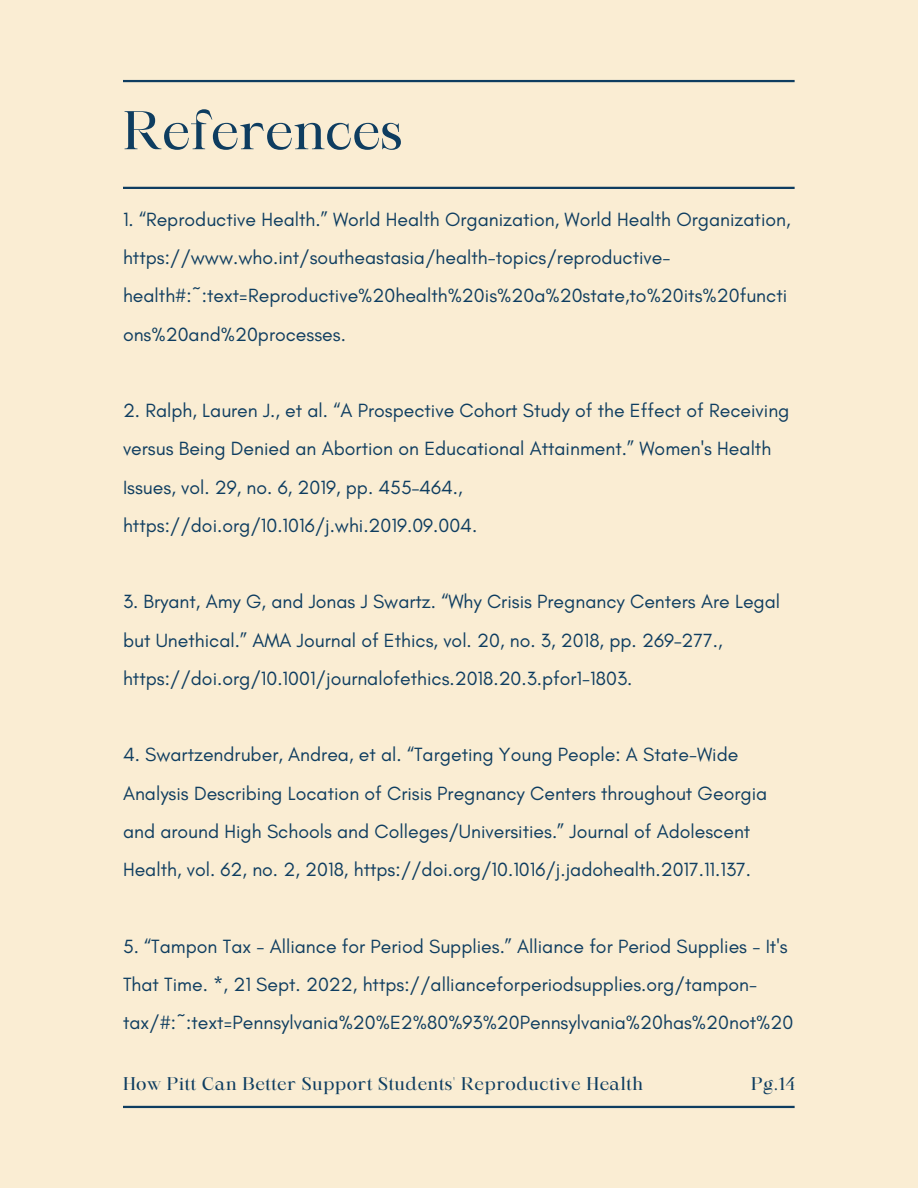
<style>
.page{position:relative;width:918px;height:1188px;background:#faedd3}
.page>*{position:absolute;margin:0;border:0;box-sizing:border-box;transform-origin:0 0}
.t1{font:52.2px "Maharlika";color:#0e3d60}
.t2{font:19.5px/38.2px "Glacial Indifference";color:#0e3d60}
.t3{font:17.7px "Maharlika";color:#0e3d60}
.t4{font:17.55px "Maharlika";letter-spacing:.025em;color:#0e3d60}
</style>
<div class="page">
<hr style="left:123px;top:1106px;width:672px;height:2px;background:#0e3d60">
<hr style="left:123px;top:187px;width:672px;height:2px;background:#0e3d60">
<hr style="left:123px;top:80px;width:672px;height:2px;background:#0e3d60">
<h1 class="t1" style="left:123px;top:109px;width:281px">References</h1>
<p class="t2" style="left:123px;top:200px;width:669px">1. “Reproductive Health.” World Health Organization, World Health Organization, https://www.who.int/southeastasia/health-topics/reproductive&shy;health#:~:text=Reproductive%20health%20is%20a%20state,to%20its%20functi ons%20and%20processes.</p>
<p class="t2" style="left:123px;top:391px;width:668px">2. Ralph, Lauren J., et al. “A Prospective Cohort Study of the Effect of Receiving versus Being Denied an Abortion on Educational Attainment.” Women's Health Issues, vol. 29, no. 6, 2019, pp. 455–464., https://doi.org/10.1016/j.whi.2019.09.004.</p>
<p class="t2" style="left:123px;top:582px;width:659px">3. Bryant, Amy G, and Jonas J Swartz. “Why Crisis Pregnancy Centers Are Legal but Unethical.” AMA Journal of Ethics, vol. 20, no. 3, 2018, pp. 269–277., https://doi.org/10.1001/journalofethics.2018.20.3.pfor1-1803.</p>
<p class="t2" style="left:123px;top:735px;width:646px">4. Swartzendruber, Andrea, et al. “Targeting Young People: A State-Wide Analysis Describing Location of Crisis Pregnancy Centers throughout Georgia and around High Schools and Colleges/Universities.” Journal of Adolescent Health, vol. 62, no. 2, 2018, https://doi.org/10.1016/j.jadohealth.2017.11.137.</p>
<p class="t2" style="left:123px;top:927px;width:672px">5. “Tampon Tax - Alliance for Period Supplies.” Alliance for Period Supplies - It's<br>That Time. *, 21 Sept. 2022, https://allianceforperiodsupplies.org/tampon&shy;tax/#:~:text=Pennsylvania%20%E2%80%93%20Pennsylvania%20has%20not%20</p>
<p class="t4" style="left:123px;top:1076px;width:522px">How Pitt Can Better Support Students' Reproductive Health</p>
<p class="t3" style="left:751px;top:1076px;width:45px">Pg.14</p>
</div>
